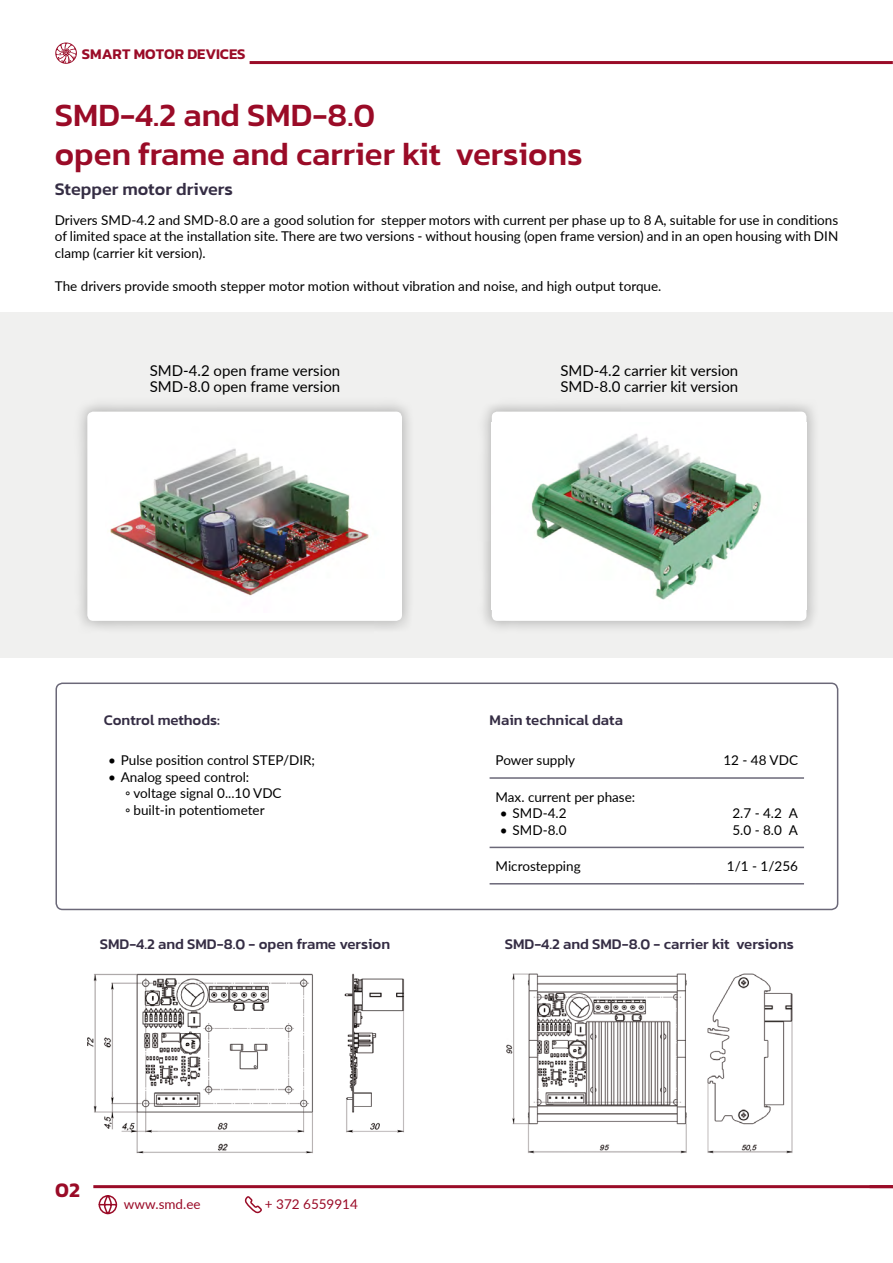
<style>
.page{position:relative;width:893px;height:1263px;background:#fff}
.page>*{position:absolute;margin:0;border:0;box-sizing:border-box;transform-origin:0 0}
.t1{font:500 33px/39.6px "Kanit";color:#9a0b27}
.t2{font:600 21px "Kanit";color:#9a0b27}
.t3{font:500 18px "Kanit";color:#352d44}
.t4{font:500 15px "Kanit";color:#352d44}
.t5{font:15px/16.5px "Lato";color:#000}
.t6{font:600 15px "Kanit";color:#9a0b27}
.t7{font:13.5px/16.5px "Lato";color:#000}
.t8{font:13.5px "Lato";color:#9a0b27}
</style>
<div class="page">
<hr style="left:93px;top:1185px;width:800px;height:3px;background:#9a0b27">
<hr style="left:250px;top:61px;width:643px;height:3px;background:#9a0b27">
<svg style="left:55px;top:43px;width:22px;height:21px"></svg>
<svg style="left:98px;top:1195px;width:20px;height:20px"></svg>
<svg style="left:244px;top:1196px;width:18px;height:18px"></svg>
<div style="left:55px;top:682px;width:783px;height:228px;border:2px solid #6b6878;border-radius:6px"></div>
<div style="left:0;top:313px;width:893px;height:345px;background:#f0f0ef"></div>
<div style="left:74px;top:398px;width:342px;height:237px;background:#000;opacity:.25"></div>
<div style="left:87px;top:412px;width:315px;height:209px;background:#fff;border-radius:6px"></div>
<img style="left:110px;top:448px;width:259px;height:148px">
<div style="left:477px;top:398px;width:344px;height:237px;background:#000;opacity:.25"></div>
<div style="left:492px;top:412px;width:314px;height:209px;background:#fff;border-radius:5px"></div>
<img style="left:531px;top:433px;width:231px;height:167px">
<hr style="left:490px;top:777px;width:205px;height:2px;background:#6b6878">
<hr style="left:695px;top:777px;width:109px;height:2px;background:#6b6878">
<hr style="left:490px;top:847px;width:205px;height:1px;background:#6b6878">
<hr style="left:695px;top:847px;width:109px;height:1px;background:#6b6878">
<hr style="left:490px;top:883px;width:205px;height:1px;background:#6b6878">
<hr style="left:695px;top:883px;width:109px;height:1px;background:#6b6878">
<img style="left:87px;top:973px;width:317px;height:181px">
<img style="left:506px;top:973px;width:287px;height:181px">
<p class="t6" style="left:82px;top:43px;width:165px">SMART MOTOR DEVICES</p>
<h1 class="t1" style="left:55px;top:94px;width:529px">SMD-4.2 and SMD-8.0<br>open frame and carrier kit versions</h1>
<h3 class="t3" style="left:55px;top:175px;width:180px">Stepper motor drivers</h3>
<p class="t7" style="left:55px;top:211px;width:785px;text-align:justify">Drivers SMD-4.2 and SMD-8.0 are a good solution for stepper motors with current per phase up to 8 A, suitable for use in conditions of limited space at the installation site. There are two versions - without housing (open frame version) and in an open housing with DIN clamp (carrier kit version).</p>
<p class="t7" style="left:55px;top:277px;width:608px">The drivers provide smooth stepper motor motion without vibration and noise, and high output torque.</p>
<p class="t5" style="left:150px;top:361px;width:192px">SMD-4.2 open frame version<br>SMD-8.0 open frame version</p>
<p class="t5" style="left:560px;top:361px;width:179px">SMD-4.2 carrier kit version<br>SMD-8.0 carrier kit version</p>
<p class="t4" style="left:104px;top:708px;width:118px">Control methods:</p>
<p class="t4" style="left:490px;top:708px;width:135px">Main technical data</p>
<p class="t7" style="left:108px;top:751px;width:209px">• Pulse position control STEP/DIR;</p>
<p class="t7" style="left:125px;top:768px;width:158px;text-indent:-17px">• Analog speed control:<br>◦ voltage signal 0...10 VDC ◦ built-in potentiometer</p>
<p class="t7" style="left:496px;top:751px;width:81px">Power supply</p>
<p class="t7" style="left:723px;top:751px;width:76px">12 ‑ 48 VDC</p>
<p class="t7" style="left:496px;top:788px;width:141px">Max. current per phase:</p>
<p class="t7" style="left:500px;top:804px;width:68px">• SMD-4.2</p>
<p class="t7" style="left:500px;top:821px;width:68px">• SMD-8.0</p>
<p class="t7" style="left:732px;top:804px;width:67px">2.7 - 4.2 А<br>5.0 - 8.0 А</p>
<p class="t7" style="left:496px;top:857px;width:87px">Microstepping</p>
<p class="t7" style="left:727px;top:857px;width:73px">1/1 - 1/256</p>
<p class="t4" style="left:100px;top:932px;width:292px">SMD-4.2 and SMD-8.0 - open frame version</p>
<p class="t4" style="left:505px;top:932px;width:291px">SMD-4.2 and SMD-8.0 - carrier kit versions</p>
<h2 class="t2" style="left:55px;top:1174px;width:26px">02</h2>
<p class="t8" style="left:124px;top:1194px;width:78px">www.smd.ee</p>
<p class="t8" style="left:265px;top:1194px;width:95px">+ 372 6559914</p>
</div>
